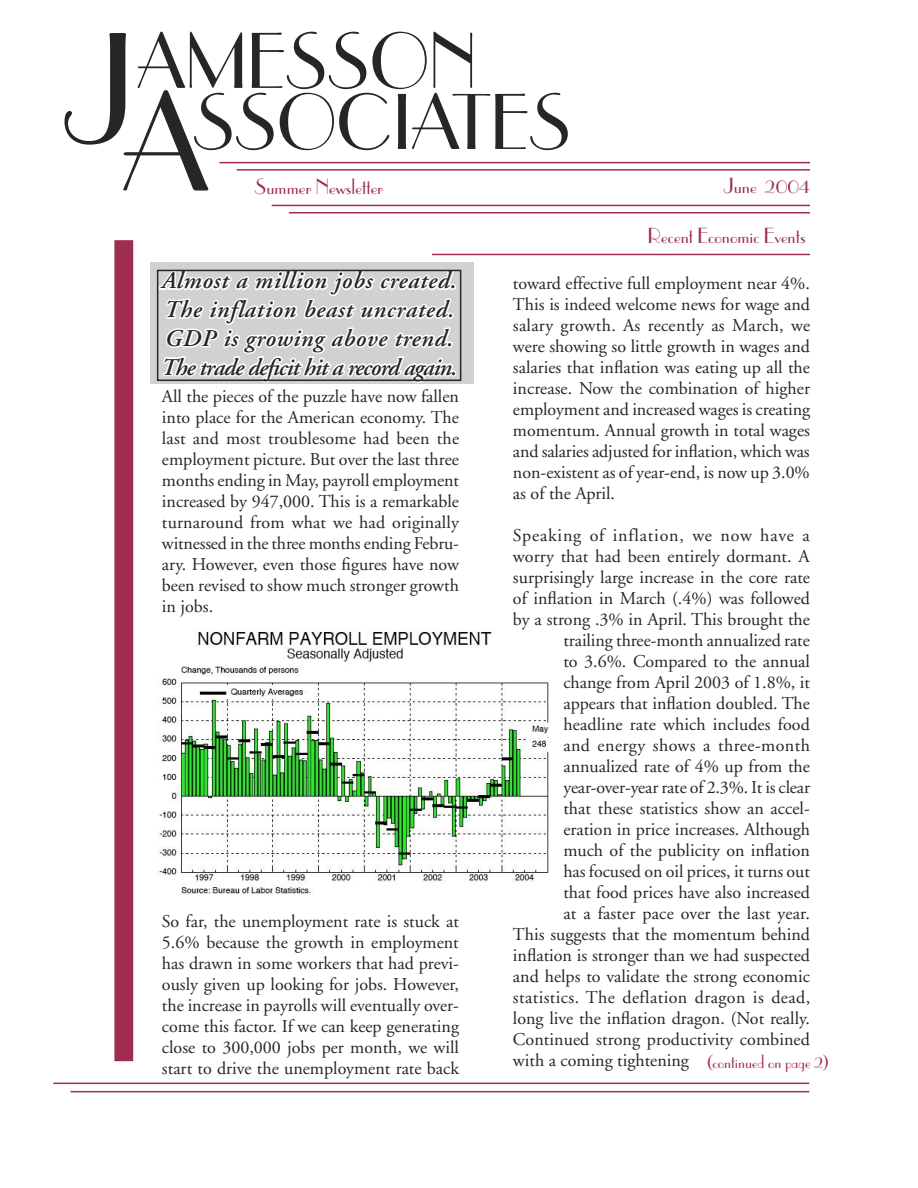
<style>
.page{position:relative;width:918px;height:1188px;background:#fff}
.page>*{position:absolute;margin:0;border:0;box-sizing:border-box;transform-origin:0 0}
.t1{font:150px "Parisian";color:#272525}
.t2{font:135px "Parisian";color:#272525}
.t3{font:75.6px "Parisian";color:#272525}
.t4{font:italic 600 24px "Adobe Garamond";letter-spacing:.03em;color:#272525}
.t5{font:italic 600 24px "Adobe Garamond";letter-spacing:-.04em;color:#272525}
.t6{font:21px "Parisian";color:#9f2d4d}
.t7{font:18px/21px "Adobe Garamond";color:#272525;text-align:justify}
.t8{font:18px "Adobe Garamond";letter-spacing:.02em;color:#272525}
.t9{font:18px "Adobe Garamond";letter-spacing:.045em;color:#272525}
.t10{font:18px "Parisian";color:#9f2d4d}
</style>
<div class="page">
<hr style="left:53px;top:1083px;width:756px;height:1px;background:#9f2d4d">
<hr style="left:70px;top:1091px;width:739px;height:1px;background:#9f2d4d">
<div style="left:115px;top:241px;width:17px;height:819px;background:#9f2d4d"></div>
<div style="left:114px;top:240px;width:19px;height:821px;border:2px solid #9f2d4d"></div>
<hr style="left:237px;top:169px;width:573px;height:2px;background:#9f2d4d">
<hr style="left:219px;top:162px;width:591px;height:1px;background:#9f2d4d">
<hr style="left:272px;top:205px;width:538px;height:1px;background:#9f2d4d">
<hr style="left:289px;top:212px;width:521px;height:1px;background:#9f2d4d">
<div style="left:150px;top:262px;width:324px;height:122px;background:#d0d1d3"></div>
<svg style="left:157px;top:161px;width:299px;height:222px"></svg>
<div style="left:451px;top:370px;width:6px;height:7px;border:3px solid #fff;border-radius:50%"></div>
<div style="left:157px;top:270px;width:304px;height:111px;border:2px solid #272525"></div>
<img style="left:159px;top:630px;width:390px;height:265px">
<hr style="left:432px;top:254px;width:378px;height:1px;background:#9f2d4d">
<p class="t3" style="left:138px;top:19px;width:340px">AMESSON</p>
<p class="t1" style="left:66px;top:6px;width:71px">J</p>
<p class="t2" style="left:123px;top:68px;width:87px">A</p>
<p class="t3" style="left:193px;top:81px;width:380px">SSOCIATES</p>
<p class="t6" style="left:255px;top:175px;width:130px">Summer Newsletter</p>
<p class="t6" style="left:724px;top:174px;width:87px">June 2004</p>
<p class="t4" style="left:162px;top:268px;width:296px">Almost a million jobs created.</p>
<p class="t4" style="left:164px;top:296px;width:292px">The inflation beast uncrated.</p>
<p class="t4" style="left:165px;top:325px;width:290px">GDP is growing above trend.</p>
<p class="t5" style="left:161px;top:354px;width:298px">The trade deficit hit a record again.</p>
<p class="t7" style="left:162px;top:386px;width:299px">All the pieces of the puzzle have now fallen into place for the American economy. The last and most troublesome had been the employment picture. But over the last three months ending in May, payroll employment increased by 947,000. This is a remarkable turnaround from what we had originally witnessed in the three months ending Febru&shy;ary. However, even those figures have now been revised to show much stronger growth in jobs.</p>
<p class="t7" style="left:162px;top:911px;width:299px">So far, the unemployment rate is stuck at 5.6% because the growth in employment has drawn in some workers that had previ&shy;ously given up looking for jobs. However, the increase in payrolls will eventually over&shy;come this factor. If we can keep generating close to 300,000 jobs per month, we will start to drive the unemployment rate back</p>
<p class="t6" style="left:648px;top:224px;width:159px">Recent Economic Events</p>
<p class="t7" style="left:513px;top:273px;width:299px">toward effective full employment near 4%.<br>This is indeed welcome news for wage and salary growth. As recently as March, we were showing so little growth in wages and salaries that inflation was eating up all the increase. Now the combination of higher employment and increased wages is creating momentum. Annual growth in total wages and salaries adjusted for inflation, which was non-existent as of year-end, is now up 3.0% as of the April.</p>
<p class="t9" style="left:513px;top:526px;width:298px">Speaking of inflation, we now have a</p>
<p class="t7" style="left:513px;top:546px;width:298px">worry that had been entirely dormant. A</p>
<p class="t7" style="left:513px;top:567px;width:299px">surprisingly large increase in the core rate</p>
<p class="t7" style="left:513px;top:588px;width:298px">of inflation in March (.4%) was followed</p>
<p class="t7" style="left:513px;top:609px;width:299px">by a strong .3% in April. This brought the</p>
<p class="t7" style="left:563px;top:630px;width:248px">trailing three-month annualized rate</p>
<p class="t7" style="left:563px;top:651px;width:248px">to 3.6%. Compared to the annual</p>
<p class="t7" style="left:563px;top:672px;width:248px">change from April 2003 of 1.8%, it</p>
<p class="t7" style="left:563px;top:693px;width:248px">appears that inflation doubled. The</p>
<p class="t7" style="left:563px;top:714px;width:248px">headline rate which includes food</p>
<p class="t8" style="left:563px;top:736px;width:248px">and energy shows a three-month</p>
<p class="t7" style="left:563px;top:756px;width:248px">annualized rate of 4% up from the</p>
<p class="t7" style="left:563px;top:777px;width:248px">year-over-year rate of 2.3%. It is clear</p>
<p class="t7" style="left:563px;top:798px;width:248px">that these statistics show an accel-</p>
<p class="t7" style="left:563px;top:819px;width:248px">eration in price increases. Although</p>
<p class="t7" style="left:563px;top:840px;width:248px">much of the publicity on inflation</p>
<p class="t7" style="left:563px;top:861px;width:248px">has focused on oil prices, it turns out</p>
<p class="t7" style="left:563px;top:882px;width:248px">that food prices have also increased</p>
<p class="t7" style="left:563px;top:903px;width:248px">at a faster pace over the last year.</p>
<p class="t7" style="left:513px;top:924px;width:299px">This suggests that the momentum behind</p>
<p class="t7" style="left:513px;top:945px;width:299px">inflation is stronger than we had suspected</p>
<p class="t7" style="left:513px;top:966px;width:298px">and helps to validate the strong economic</p>
<p class="t8" style="left:513px;top:988px;width:299px">statistics. The deflation dragon is dead,</p>
<p class="t7" style="left:513px;top:1008px;width:298px">long live the inflation dragon. (Not really.</p>
<p class="t7" style="left:513px;top:1029px;width:298px">Continued strong productivity combined</p>
<p class="t7" style="left:513px;top:1050px;width:177px">with a coming tightening</p>
<p class="t10" style="left:706px;top:1052px;width:124px">(continued on page 2)</p>
</div>
